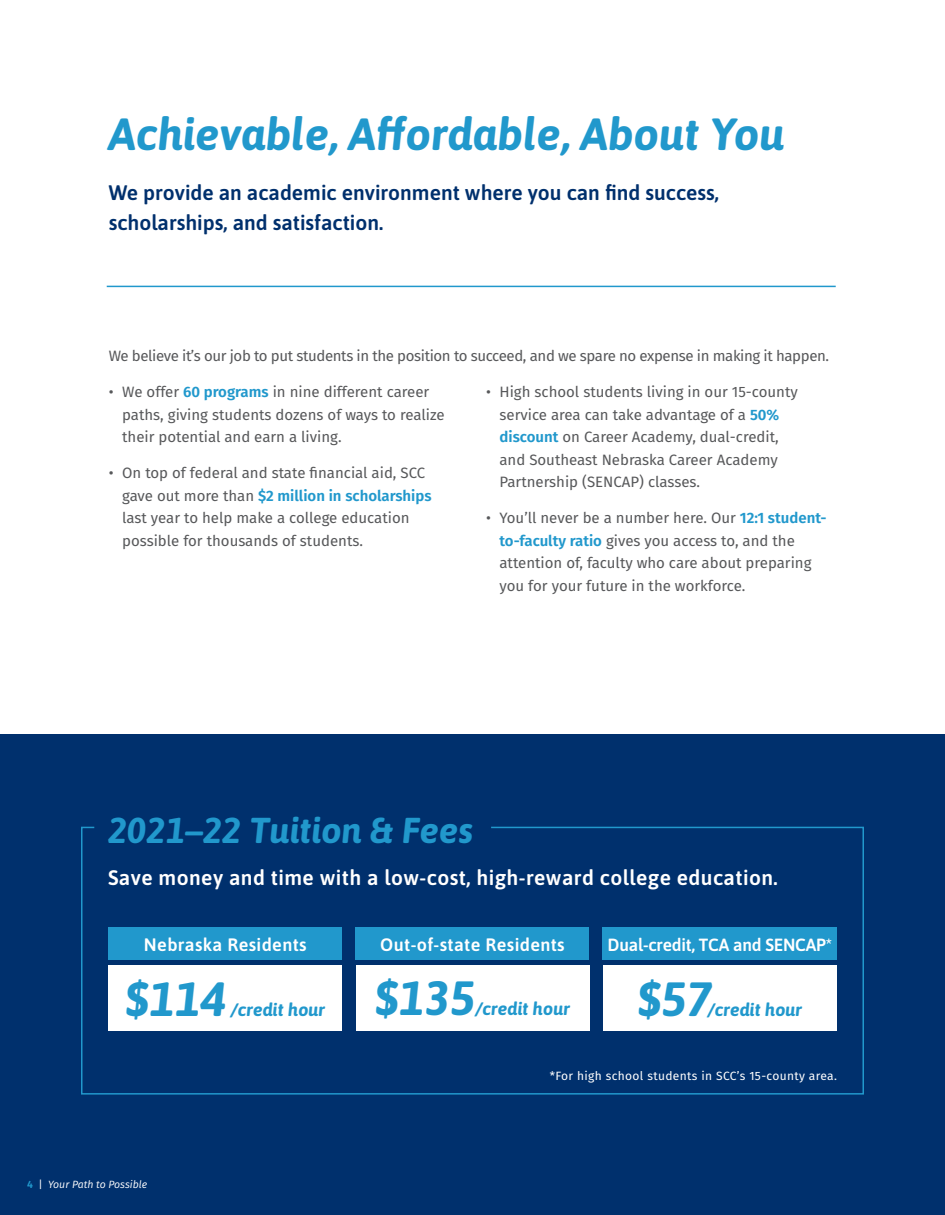
<style>
.page{position:relative;width:945px;height:1215px;background:#fff}
.page>*{position:absolute;margin:0;border:0;box-sizing:border-box;transform-origin:0 0}
.t1{font:italic 700 48px "Asap";color:#2198cc}
.t2{font:italic 700 45px "Asap";color:#2198cc}
.t3{font:italic 700 36px "Asap";color:#2198cc}
.t4{font:600 21px/30px "Asap";color:#00306d}
.t5{font:600 21px "Asap";letter-spacing:.02em;color:#fff}
.t6{font:600 18px "Asap";letter-spacing:.02em;color:#fff}
.t7{font:italic 700 18px "Asap";color:#2198cc}
.t8{font:600 17.7px "Asap";letter-spacing:-.01em;color:#fff}
.t9{font:15px/22.5px "Fira Sans";color:#57585a}
.t10{font:15px "Fira Sans";letter-spacing:-.025em;color:#57585a}
.t11{font:12px "Fira Sans";letter-spacing:.03em;color:#fff}
.t12{font:italic 10.5px "Fira Sans";color:#fff}
.s1{font-weight:600;color:#2198cc}
.s2{font-weight:600;font-style:normal;color:#2198cc}
.s3{font-style:normal}
</style>
<div class="page">
<div style="left:0;top:734px;width:945px;height:481px;background:#00306d"></div>
<svg style="left:81px;top:826px;width:783px;height:269px"></svg>
<div style="left:109px;top:965px;width:233px;height:66px;background:#fff"></div>
<div style="left:356px;top:965px;width:234px;height:66px;background:#fff"></div>
<div style="left:603px;top:965px;width:234px;height:66px;background:#fff"></div>
<div style="left:109px;top:928px;width:233px;height:32px;background:#2198cc"></div>
<div style="left:603px;top:928px;width:234px;height:32px;background:#2198cc"></div>
<div style="left:356px;top:928px;width:234px;height:32px;background:#2198cc"></div>
<hr style="left:107px;top:286px;width:729px;height:1px;background:#2198cc">
<p class="t2" style="left:109px;top:103px;width:678px">Achievable, Affordable, About You</p>
<p class="t4" style="left:109px;top:177px;width:612px">We provide an academic environment where you can find success, scholarships, and satisfaction.</p>
<p class="t10" style="left:109px;top:345px;width:722px">We believe it’s our job to put students in the position to succeed, and we spare no expense in making it happen.</p>
<p class="t9" style="left:122px;top:380px;width:324px;text-indent:-13px">• We offer <span class="s1">60 programs</span> in nine different career paths, giving students dozens of ways to realize their potential and earn a living.</p>
<p class="t9" style="left:122px;top:461px;width:311px;text-indent:-14px">• On top of federal and state financial aid, SCC gave out more than <span class="s1">$2 million in scholarships </span>last year to help make a college education possible for thousands of students.</p>
<p class="t9" style="left:500px;top:380px;width:300px;text-indent:-14px">• High school students living in our 15-county service area can take advantage of a <span class="s1">50% discount</span> on Career Academy, dual-credit, and Southeast Nebraska Career Academy Partnership (SENCAP) classes.</p>
<p class="t9" style="left:499px;top:506px;width:329px;text-indent:-13px">• You’ll never be a number here. Our <span class="s1">12:1 student&shy;to-faculty ratio</span> gives you access to, and the attention of, faculty who care about preparing you for your future in the workforce.</p>
<p class="t3" style="left:108px;top:805px;width:367px">2021–22 Tuition &amp; Fees</p>
<h3 class="t5" style="left:108px;top:863px;width:671px">Save money and time with a low-cost, high-reward college education.</h3>
<p class="t6" style="left:144px;top:932px;width:164px">Nebraska Residents</p>
<p class="t6" style="left:380px;top:932px;width:186px">Out-of-state Residents</p>
<p class="t8" style="left:608px;top:932px;width:226px">Dual-credit, TCA and SENCAP*</p>
<p class="t1" style="left:125px;top:966px;width:102px">$114</p>
<p class="t7" style="left:231px;top:997px;width:96px">/credit hour</p>
<p class="t1" style="left:375px;top:965px;width:102px">$135</p>
<p class="t7" style="left:476px;top:997px;width:96px">/credit hour</p>
<p class="t1" style="left:638px;top:966px;width:77px">$57</p>
<p class="t7" style="left:708px;top:997px;width:96px">/credit hour</p>
<p class="t11" style="left:550px;top:1066px;width:289px">*For high school students in SCC’s 15-county area.</p>
<p class="t12" style="left:27px;top:1177px;width:122px"><span class="s2">4</span> <span class="s3">|</span> Your Path to Possible</p>
</div>
